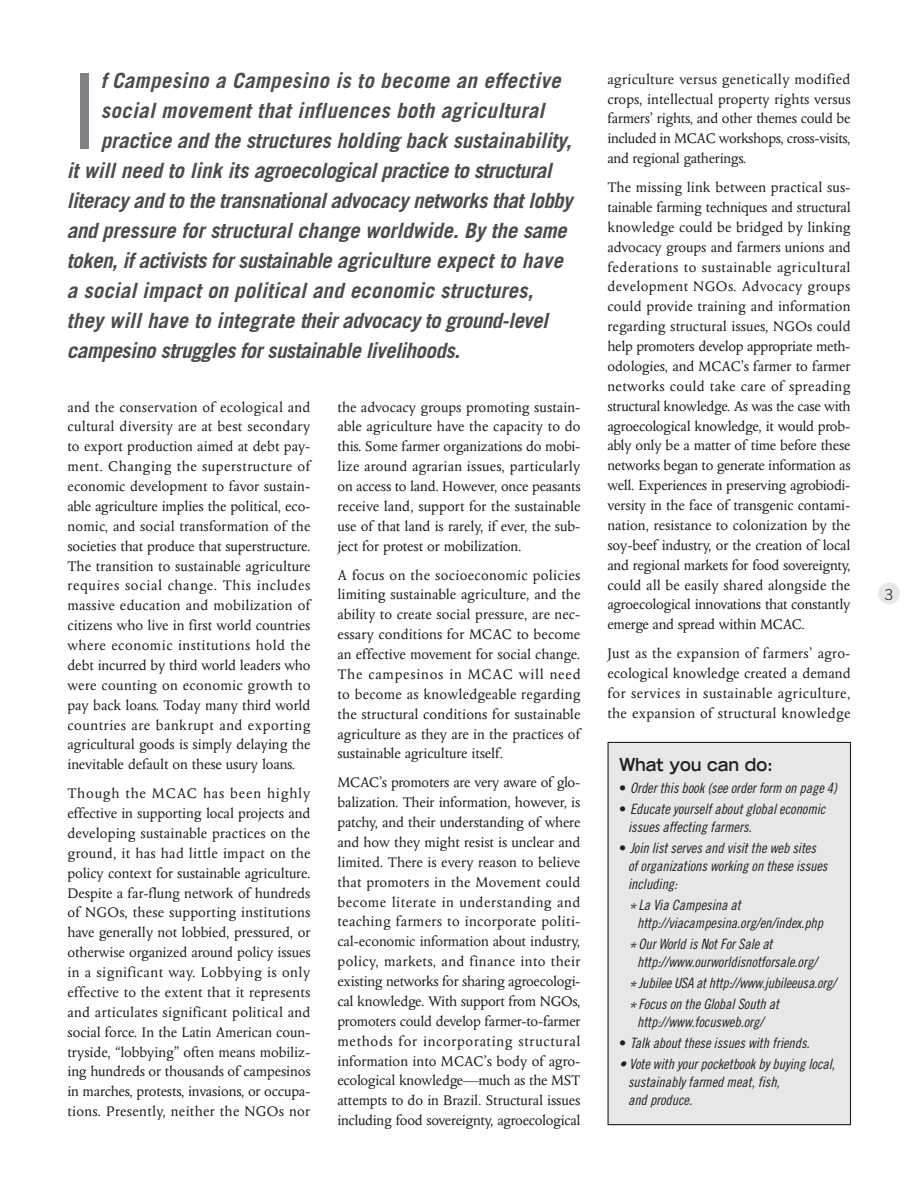
<style>
.page{position:relative;width:918px;height:1188px;background:#fff}
.page>*{position:absolute;margin:0;border:0;box-sizing:border-box;transform-origin:0 0}
.t1{font:104.1px "Trade Gothic";color:#808285}
.t2{font:italic 700 21px "Trade Gothic";letter-spacing:-.025em;color:#4b4c4d}
.t3{font:italic 700 21px "Trade Gothic";letter-spacing:-.005em;color:#4b4c4d}
.t4{font:italic 700 21px "Trade Gothic";letter-spacing:.015em;color:#4b4c4d}
.t5{font:700 expanded 18px "Trade Gothic LH";letter-spacing:-.005em;color:#231f20;scale:.9 1}
.t6{font:15.75px/19.8px "Columbus";letter-spacing:-.005em;color:#231f20;text-align:justify}
.t7{font:14.25px/18px "Trade Gothic Cond Eighteen Obl";letter-spacing:-.005em;color:#231f20}
.s1{font-family:"Trade Gothic";font-weight:700}
.s2{font-size:16.5px}
</style>
<div class="page">
<div style="left:878px;top:582px;width:22px;height:22px;background:#e6e7e9;border-radius:50%"></div>
<div style="left:608px;top:742px;width:242px;height:383px;background:#e6e7e9"></div>
<div style="left:608px;top:742px;width:243px;height:383px;border:1px solid #231f20"></div>
<h1 class="t1" style="left:67px;top:48px;width:36px">I</h1>
<h2 class="t4" style="left:101px;top:68px;width:461px">f Campesino a Campesino is to become an effective</h2>
<h2 class="t4" style="left:101px;top:98px;width:445px">social movement that influences both agricultural</h2>
<h2 class="t3" style="left:101px;top:128px;width:472px">practice and the structures holding back sustainability,</h2>
<h2 class="t2" style="left:67px;top:158px;width:486px">it will need to link its agroecological practice to structural</h2>
<h2 class="t2" style="left:67px;top:188px;width:507px">literacy and to the transnational advocacy networks that lobby</h2>
<h2 class="t3" style="left:67px;top:218px;width:501px">and pressure for structural change worldwide. By the same</h2>
<h2 class="t2" style="left:67px;top:248px;width:498px">token, if activists for sustainable agriculture expect to have</h2>
<h2 class="t3" style="left:67px;top:278px;width:468px">a social impact on political and economic structures,</h2>
<h2 class="t2" style="left:67px;top:308px;width:483px">they will have to integrate their advocacy to ground-level</h2>
<h2 class="t2" style="left:67px;top:338px;width:395px">campesino struggles for sustainable livelihoods.</h2>
<p class="t6" style="left:67px;top:397px;width:245px">and the conservation of ecological and cultural diversity are at best secondary to export production aimed at debt pay&shy;ment. Changing the superstructure of economic development to favor sustain&shy;able agriculture implies the political, eco&shy;nomic, and social transformation of the societies that produce that superstructure.<br>The transition to sustainable agriculture requires social change. This includes massive education and mobilization of citizens who live in first world countries where economic institutions hold the debt incurred by third world leaders who were counting on economic growth to pay back loans. Today many third world countries are bankrupt and exporting agricultural goods is simply delaying the inevitable default on these usury loans.</p>
<p class="t6" style="left:67px;top:784px;width:245px">Though the MCAC has been highly effective in supporting local projects and developing sustainable practices on the ground, it has had little impact on the policy context for sustainable agriculture.<br>Despite a far-flung network of hundreds of NGOs, these supporting institutions have generally not lobbied, pressured, or otherwise organized around policy issues in a significant way. Lobbying is only effective to the extent that it represents and articulates significant political and social force. In the Latin American coun&shy;tryside, “lobbying” often means mobiliz&shy;ing hundreds or thousands of campesinos in marches, protests, invasions, or occupa&shy;tions. Presently, neither the NGOs nor</p>
<p class="t6" style="left:338px;top:397px;width:245px">the advocacy groups promoting sustain&shy;able agriculture have the capacity to do this. Some farmer organizations do mobi&shy;lize around agrarian issues, particularly on access to land. However, once peasants receive land, support for the sustainable use of that land is rarely, if ever, the sub&shy;ject for protest or mobilization.</p>
<p class="t6" style="left:338px;top:565px;width:245px">A focus on the socioeconomic policies limiting sustainable agriculture, and the ability to create social pressure, are nec&shy;essary conditions for MCAC to become an effective movement for social change.<br>The campesinos in MCAC will need to become as knowledgeable regarding the structural conditions for sustainable agriculture as they are in the practices of sustainable agriculture itself.</p>
<p class="t6" style="left:338px;top:773px;width:245px">MCAC’s promoters are very aware of glo&shy;balization. Their information, however, is patchy, and their understanding of where and how they might resist is unclear and limited. There is every reason to believe that promoters in the Movement could become literate in understanding and teaching farmers to incorporate politi&shy;cal-economic information about industry, policy, markets, and finance into their existing networks for sharing agroecologi&shy;cal knowledge. With support from NGOs, promoters could develop farmer-to-farmer methods for incorporating structural information into MCAC’s body of agro&shy;ecological knowledge—much as the MST attempts to do in Brazil. Structural issues including food sovereignty, agroecological</p>
<p class="t6" style="left:608px;top:69px;width:245px">agriculture versus genetically modified crops, intellectual property rights versus farmers’ rights, and other themes could be included in MCAC workshops, cross-visits, and regional gatherings.</p>
<p class="t6" style="left:608px;top:178px;width:245px">The missing link between practical sus&shy;tainable farming techniques and structural knowledge could be bridged by linking advocacy groups and farmers unions and federations to sustainable agricultural development NGOs. Advocacy groups could provide training and information regarding structural issues, NGOs could help promoters develop appropriate meth&shy;odologies, and MCAC’s farmer to farmer networks could take care of spreading structural knowledge. As was the case with agroecological knowledge, it would prob&shy;ably only be a matter of time before these networks began to generate information as well. Experiences in preserving agrobiodi&shy;versity in the face of transgenic contami&shy;nation, resistance to colonization by the soy-beef industry, or the creation of local and regional markets for food sovereignty, could all be easily shared alongside the agroecological innovations that constantly emerge and spread within MCAC.</p>
<p class="t6" style="left:608px;top:644px;width:245px">Just as the expansion of farmers’ agro&shy;ecological knowledge created a demand for services in sustainable agriculture, the expansion of structural knowledge</p>
<p class="t5" style="left:619px;top:753px;width:173px">What you can do:</p>
<p class="t7" style="left:619px;top:779px;width:220px"><span class="s1">•</span> Order this book (see order form on page 4)</p>
<p class="t7" style="left:628px;top:800px;width:199px;text-indent:-9px"><span class="s1">•</span> Educate yourself about global economic issues affecting farmers.</p>
<p class="t7" style="left:628px;top:839px;width:201px;text-indent:-9px"><span class="s1">•</span> Join list serves and visit the web sites of organizations working on these issues including:</p>
<p class="t7" style="left:637px;top:896px;width:188px;text-indent:-9px"><span class="s2">*</span> La Via Campesina at http://viacampesina.org/en/index.php</p>
<p class="t7" style="left:637px;top:935px;width:182px;text-indent:-9px"><span class="s2">*</span> Our World is Not For Sale at http://www.ourworldisnotforsale.org/</p>
<p class="t7" style="left:628px;top:973px;width:210px;line-height:21px"><span class="s2">*</span> Jubilee USA at http://www.jubileeusa.org/ <span class="s2">*</span> Focus on the Global South at</p>
<p class="t7" style="left:637px;top:1013px;width:128px">http://www.focusweb.org/</p>
<p class="t7" style="left:619px;top:1034px;width:192px"><span class="s1">•</span> Talk about these issues with friends.</p>
<p class="t7" style="left:628px;top:1055px;width:208px;text-indent:-9px">• Vote with your pocketbook by buying local, sustainably farmed meat, fish,<br>and produce.</p>
</div>
